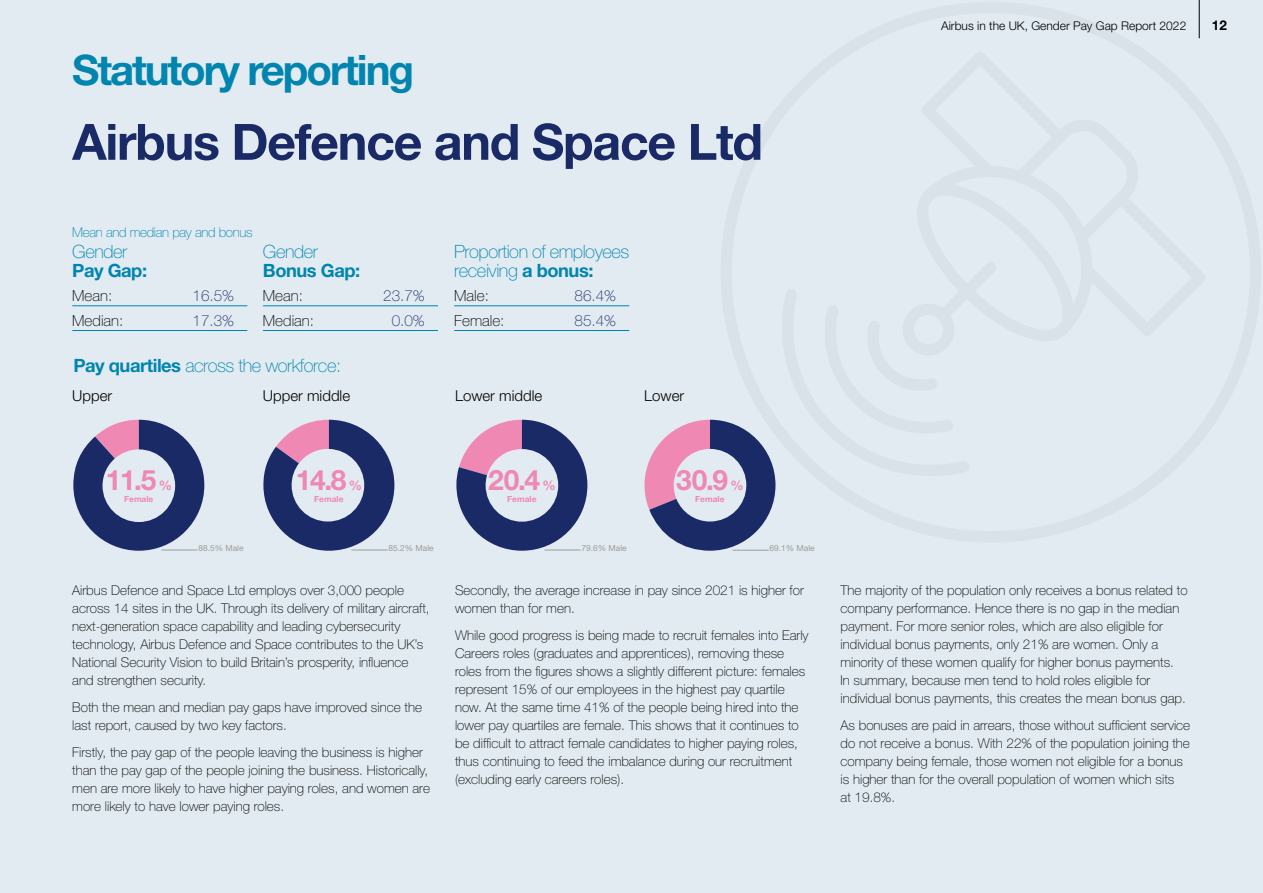
<style>
.page{position:relative;width:1263px;height:893px;background:#e2ebf1}
.page>*{position:absolute;margin:0;border:0;box-sizing:border-box;transform-origin:0 0}
.t1{font:700 50.1px "Helvetica Neue LT Std";letter-spacing:-.025em;color:#192a67}
.t2{font:700 42px "Helvetica Neue LT Std";letter-spacing:-.05em;color:#0085b0}
.t3{font:700 28.2px "Helvetica Neue LT Std";letter-spacing:-.025em;color:#ef88b3}
.t4{font:100 18.3px/18.3px "Helvetica Neue LT Std";letter-spacing:-.025em;color:#0085b0}
.t5{font:700 18.3px "Helvetica Neue LT Std";letter-spacing:-.025em;color:#0085b0}
.t6{font:100 15.3px "Helvetica Neue LT Std";color:#000}
.t7{font:100 15.3px "Helvetica Neue LT Std";color:#192a67}
.t8{font:300 15px "Helvetica Neue LT Std";color:#000}
.t9{font:100 13.5px/18px "Helvetica Neue LT Std";color:#000}
.t10{font:100 13.5px "Helvetica Neue LT Std";letter-spacing:-.025em;color:#0085b0}
.t11{font:700 13.5px "Helvetica Neue LT Std";color:#000}
.t12{font:300 12px "Helvetica Neue LT Std";color:#000}
.t13{font:8.4px "Helvetica Neue LT Std";color:#9d9d9c}
.t14{font:700 8.4px "Helvetica Neue LT Std";color:#ef88b3}
.s1{font-weight:700}
.s2{font-size:13.2px}
</style>
<div class="page">
<hr style="left:1199px;top:0;width:1px;height:38px;background:#000">
<hr style="left:72px;top:306px;width:175px;height:1px;background:#0085b0">
<hr style="left:72px;top:330px;width:175px;height:1px;background:#0085b0">
<hr style="left:454px;top:306px;width:175px;height:1px;background:#0085b0">
<hr style="left:454px;top:330px;width:175px;height:1px;background:#0085b0">
<hr style="left:263px;top:306px;width:175px;height:1px;background:#0085b0">
<hr style="left:263px;top:330px;width:175px;height:1px;background:#0085b0">
<svg style="left:73px;top:420px;width:131px;height:131px"></svg>
<svg style="left:263px;top:420px;width:131px;height:131px"></svg>
<svg style="left:456px;top:420px;width:131px;height:131px"></svg>
<svg style="left:644px;top:419px;width:132px;height:132px"></svg>
<h2 class="t2" style="left:72px;top:44px;width:343px">Statutory reporting</h2>
<h1 class="t1" style="left:72px;top:111px;width:692px">Airbus Defence and Space Ltd</h1>
<p class="t10" style="left:72px;top:225px;width:182px">Mean and median pay and bonus</p>
<h3 class="t4" style="left:72px;top:243px;width:57px">Gender</h3>
<h3 class="t5" style="left:72px;top:259px;width:76px">Pay Gap:</h3>
<p class="t6" style="left:72px;top:287px;width:42px">Mean:</p>
<p class="t7" style="left:193px;top:287px;width:43px">16.5%</p>
<p class="t6" style="left:72px;top:311px;width:53px">Median:</p>
<p class="t7" style="left:193px;top:311px;width:43px">17.3%</p>
<h3 class="t4" style="left:263px;top:243px;width:57px">Gender</h3>
<h3 class="t5" style="left:263px;top:259px;width:99px">Bonus Gap:</h3>
<p class="t6" style="left:263px;top:287px;width:42px">Mean:</p>
<p class="t7" style="left:383px;top:287px;width:43px">23.7%</p>
<p class="t6" style="left:263px;top:311px;width:53px">Median:</p>
<p class="t7" style="left:392px;top:311px;width:35px">0.0%</p>
<h3 class="t4" style="left:454px;top:243px;width:177px">Proportion of employees receiving <span class="s1">a bonus:</span></h3>
<p class="t6" style="left:454px;top:287px;width:36px">Male:</p>
<p class="t7" style="left:574px;top:287px;width:43px">86.4%</p>
<p class="t6" style="left:454px;top:311px;width:52px">Female:</p>
<p class="t7" style="left:574px;top:311px;width:43px">85.4%</p>
<h3 class="t4" style="left:73px;top:357px;width:269px"><span class="s1">Pay quartiles</span> across the workforce:</h3>
<p class="t8" style="left:72px;top:386px;width:42px">Upper</p>
<p class="t8" style="left:263px;top:386px;width:89px">Upper middle</p>
<p class="t8" style="left:455px;top:386px;width:89px">Lower middle</p>
<p class="t8" style="left:644px;top:386px;width:42px">Lower</p>
<p class="t12" style="left:941px;top:18px;width:247px">Airbus in the UK, Gender Pay Gap Report 2022</p>
<p class="t11" style="left:1212px;top:17px;width:17px">12</p>
<h3 class="t3" style="left:106px;top:462px;width:68px">11.5 <span class="s2">%</span></h3>
<p class="t14" style="left:124px;top:494px;width:31px">Female</p>
<h3 class="t3" style="left:296px;top:462px;width:68px">14.8 <span class="s2">%</span></h3>
<p class="t14" style="left:314px;top:494px;width:31px">Female</p>
<h3 class="t3" style="left:488px;top:462px;width:69px">20.4 <span class="s2">%</span></h3>
<p class="t14" style="left:507px;top:494px;width:31px">Female</p>
<h3 class="t3" style="left:676px;top:463px;width:69px">30.9 <span class="s2">%</span></h3>
<p class="t14" style="left:695px;top:494px;width:31px">Female</p>
<p class="t13" style="left:198px;top:543px;width:47px">88.5% Male</p>
<p class="t13" style="left:388px;top:543px;width:47px">85.2% Male</p>
<p class="t13" style="left:581px;top:543px;width:47px">79.6% Male</p>
<p class="t13" style="left:769px;top:543px;width:47px">69.1% Male</p>
<p class="t9" style="left:72px;top:581px;width:359px">Airbus Defence and Space Ltd employs over 3,000 people across 14 sites in the UK. Through its delivery of military aircraft, next-generation space capability and leading cybersecurity technology, Airbus Defence and Space contributes to the UK’s National Security Vision to build Britain’s prosperity, influence and strengthen security.</p>
<p class="t9" style="left:72px;top:698px;width:351px">Both the mean and median pay gaps have improved since the last report, caused by two key factors.</p>
<p class="t9" style="left:72px;top:743px;width:359px">Firstly, the pay gap of the people leaving the business is higher than the pay gap of the people joining the business. Historically, men are more likely to have higher paying roles, and women are more likely to have lower paying roles.</p>
<p class="t9" style="left:455px;top:581px;width:350px">Secondly, the average increase in pay since 2021 is higher for women than for men.</p>
<p class="t9" style="left:455px;top:626px;width:355px">While good progress is being made to recruit females into Early Careers roles (graduates and apprentices), removing these roles from the figures shows a slightly different picture: females represent 15% of our employees in the highest pay quartile now. At the same time 41% of the people being hired into the lower pay quartiles are female. This shows that it continues to be difficult to attract female candidates to higher paying roles, thus continuing to feed the imbalance during our recruitment (excluding early careers roles).</p>
<p class="t9" style="left:840px;top:581px;width:348px">The majority of the population only receives a bonus related to company performance. Hence there is no gap in the median payment. For more senior roles, which are also eligible for individual bonus payments, only 21% are women. Only a minority of these women qualify for higher bonus payments.<br>In summary, because men tend to hold roles eligible for individual bonus payments, this creates the mean bonus gap.</p>
<p class="t9" style="left:840px;top:716px;width:351px">As bonuses are paid in arrears, those without sufficient service do not receive a bonus. With 22% of the population joining the company being female, those women not eligible for a bonus is higher than for the overall population of women which sits<br>at 19.8%.</p>
</div>
